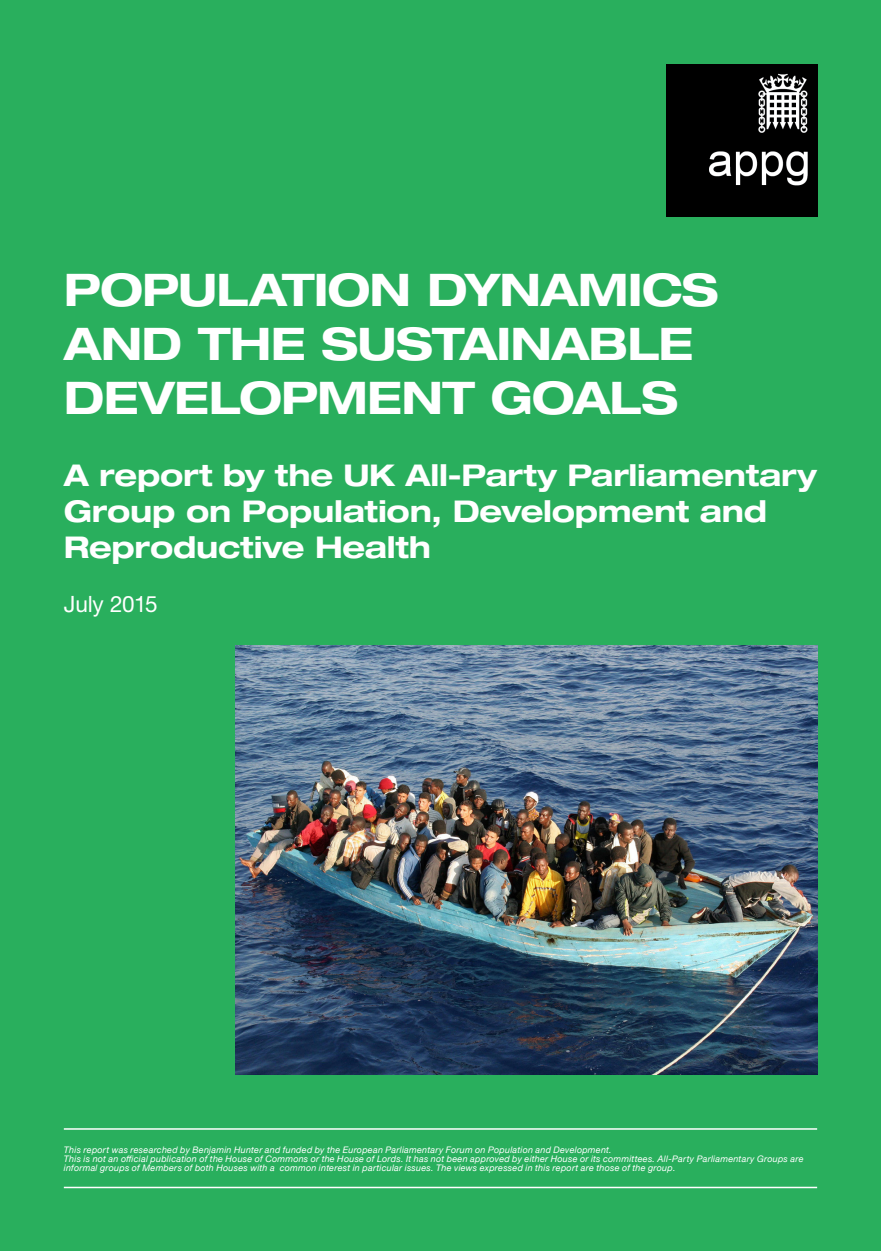
<style>
.page{position:relative;width:881px;height:1251px;background:#fff}
.page>*{position:absolute;margin:0;border:0;box-sizing:border-box;transform-origin:0 0}
.t1{font:700 expanded 45px/54px "Helvetica Neue";letter-spacing:-.015em;color:#fff}
.t2{font:700 expanded 30px/36px "Helvetica Neue";letter-spacing:-.01em;color:#fff}
.t3{font:22.5px "Helvetica Neue";letter-spacing:-.015em;color:#fff}
.t4{font:italic 9px/9px "Helvetica Neue";letter-spacing:.025em;color:#fff}
</style>
<div class="page">
<div style="left:0;top:0;width:880px;height:1250px;background:#29af5d"></div>
<img style="left:666px;top:64px;width:150px;height:152px">
<hr style="left:64px;top:1127px;width:752px;height:2px;background:#fff">
<hr style="left:64px;top:1186px;width:752px;height:1px;background:#fff">
<img style="left:236px;top:645px;width:580px;height:429px">
<p class="t1" style="left:64px;top:262px;width:656px">POPULATION DYNAMICS<br>AND THE SUSTAINABLE<br>DEVELOPMENT GOALS</p>
<p class="t2" style="left:64px;top:456px;width:754px">A report by the UK All-Party Parliamentary<br>Group on Population, Development and<br>Reproductive Health</p>
<p class="t3" style="left:64px;top:591px;width:95px">July 2015</p>
<p class="t4" style="left:64px;top:1145px;width:549px">This report was researched by Benjamin Hunter and funded by the European Parliamentary Forum on Population and Development.</p>
<p class="t4" style="left:64px;top:1154px;width:741px">This is not an official publication of the House of Commons or the House of Lords. It has not been approved by either House or its committees. All-Party Parliamentary Groups are informal groups of Members of both Houses with a common interest in particular issues. The views expressed in this report are those of the group.</p>
</div>
